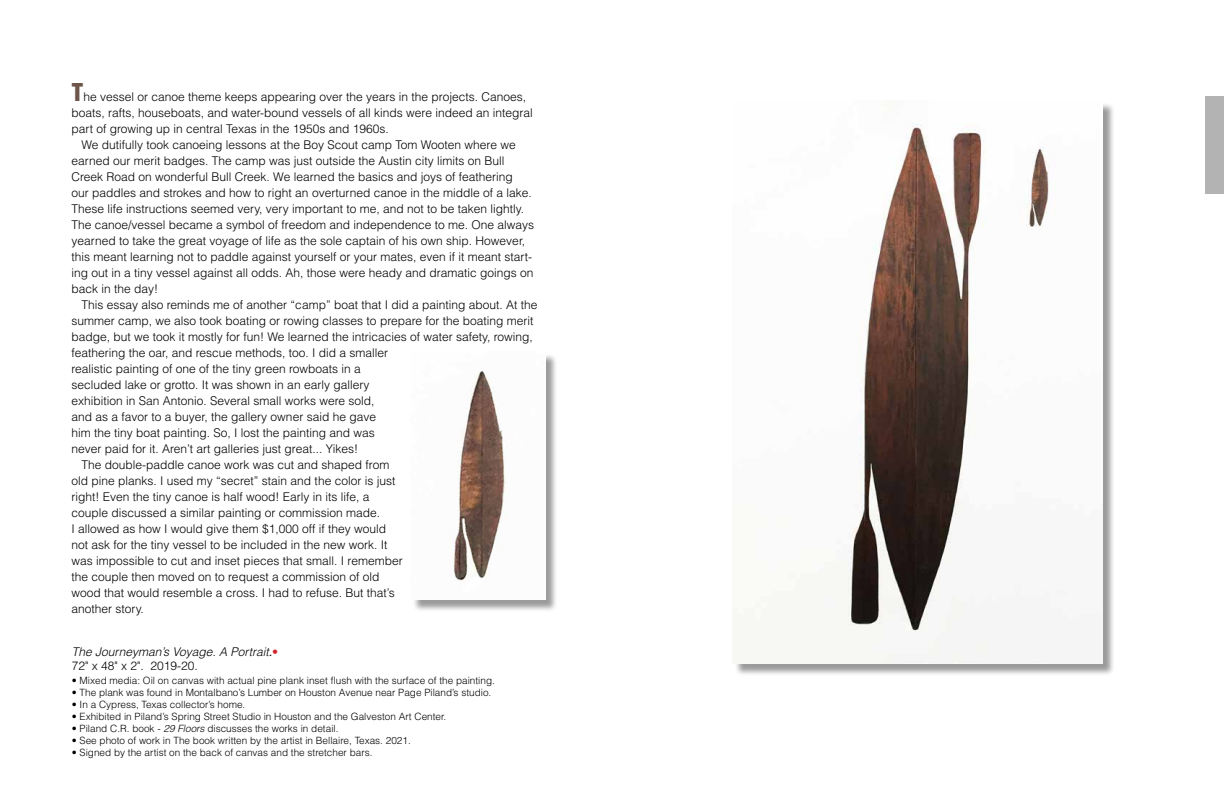
<style>
.page{position:relative;width:1224px;height:792px;background:#fff}
.page>*{position:absolute;margin:0;border:0;box-sizing:border-box;transform-origin:0 0}
.t1{font:300 12px/16px "Helvetica";color:#000}
.t2{font:italic 300 12px/14.4px "Helvetica";color:#000}
.t3{font:300 10px "Helvetica";color:#000}
.s1{font-weight:900;font-stretch:condensed;font-size:24px;color:#6d554b}
.s2{font-weight:400}
.s3{font-style:normal;color:#d2232a}
.s4{font-style:normal}
.s5{font-style:italic}
</style>
<div class="page">
<div style="left:734px;top:102px;width:381px;height:574px;background:#000;opacity:.4"></div>
<img style="left:733px;top:102px;width:369px;height:562px">
<div style="left:412px;top:353px;width:146px;height:259px;background:#000;opacity:.4"></div>
<img style="left:412px;top:353px;width:133px;height:246px">
<div style="left:1206px;top:96px;width:18px;height:98px;background:#b3b3b3"></div>
<p class="t1" style="left:71px;top:88px;width:463px"><span class="s1">T</span>he vessel or canoe theme keeps appearing over the years in the projects. Canoes, boats, rafts, houseboats, and water-bound vessels of all kinds were indeed an integral part of growing up in central Texas in the 1950s and 1960s.</p>
<p class="t1" style="left:71px;top:136px;width:464px;text-indent:10px">We dutifully took canoeing lessons at the Boy Scout camp Tom Wooten where we earned our merit badges. The camp was just outside the Austin city limits on Bull Creek Road on wonderful Bull Creek. We learned the basics and joys of feathering<br>our paddles and strokes and how to right an overturned canoe in the middle of a lake.<br>These life instructions seemed very, very important to me, and not to be taken lightly.<br>The canoe/vessel became a symbol of freedom and independence to me. One always yearned to take the great voyage of life as the sole captain of his own ship. However, this meant learning not to paddle against yourself or your mates, even if it meant start&shy;ing out in a tiny vessel against all odds. Ah, those were heady and dramatic goings on back in the day!</p>
<p class="t1" style="left:81px;top:296px;width:457px">This essay also reminds me of another “camp” boat that I did a painting about. At the</p>
<p class="t1" style="left:71px;top:312px;width:464px">summer camp, we also took boating or rowing classes to prepare for the boating merit</p>
<p class="t1" style="left:71px;top:328px;width:463px">badge, but we took it mostly for fun! We learned the intricacies of water safety, rowing,</p>
<p class="t1" style="left:71px;top:344px;width:318px">feathering the oar, and rescue methods, too. I did a smaller</p>
<p class="t1" style="left:71px;top:360px;width:291px">realistic painting of one of the tiny green rowboats in a</p>
<p class="t1" style="left:71px;top:376px;width:300px">secluded lake or grotto. It was shown in an early gallery</p>
<p class="t1" style="left:71px;top:392px;width:305px">exhibition in San Antonio. Several small works were sold,</p>
<p class="t1" style="left:71px;top:408px;width:306px">and as a favor to a buyer, the gallery owner said he gave</p>
<p class="t1" style="left:71px;top:424px;width:305px">him the tiny boat painting. So, I lost the painting and was</p>
<p class="t1" style="left:71px;top:440px;width:288px">never paid for it. Aren’t art galleries just great... Yikes!</p>
<p class="t1" style="left:81px;top:456px;width:309px">The double-paddle canoe work was cut and shaped from</p>
<p class="t1" style="left:71px;top:472px;width:325px">old pine planks. I used my “secret” stain and the color is just</p>
<p class="t1" style="left:71px;top:488px;width:300px">right! Even the tiny canoe is half wood! Early in its life, a</p>
<p class="t1" style="left:71px;top:504px;width:310px">couple discussed a similar painting or commission made.</p>
<p class="t1" style="left:71px;top:520px;width:316px">I allowed as how I would give them $1,000 off if they would</p>
<p class="t1" style="left:71px;top:536px;width:318px">not ask for the tiny vessel to be included in the new work. It</p>
<p class="t1" style="left:71px;top:552px;width:333px">was impossible to cut and inset pieces that small. I remember</p>
<p class="t1" style="left:71px;top:568px;width:309px">the couple then moved on to request a commission of old</p>
<p class="t1" style="left:71px;top:584px;width:325px">wood that would resemble a cross. I had to refuse. But that’s</p>
<p class="t1" style="left:71px;top:600px;width:74px">another story.</p>
<p class="t2" style="left:72px;top:644px;width:208px">The Journeyman’s Voyage. A Portrait<span class="s2">.</span><span class="s3">•<br></span><span class="s4">72" x 48" x 2". 2019-20.</span></p>
<p class="t3" style="left:72px;top:674px;width:425px">• Mixed media: Oil on canvas with actual pine plank inset flush with the surface of the painting.</p>
<p class="t3" style="left:72px;top:686px;width:421px">• The plank was found in Montalbano’s Lumber on Houston Avenue near Page Piland’s studio.</p>
<p class="t3" style="left:72px;top:698px;width:175px">• In a Cypress, Texas collector’s home.</p>
<p class="t3" style="left:72px;top:710px;width:376px">• Exhibited in Piland’s Spring Street Studio in Houston and the Galveston Art Center.</p>
<p class="t3" style="left:72px;top:722px;width:268px">• Piland C.R. book - <span class="s5">29 Floors</span> discusses the works in detail.</p>
<p class="t3" style="left:72px;top:734px;width:341px">• See photo of work in The book written by the artist in Bellaire, Texas. 2021.</p>
<p class="t3" style="left:72px;top:746px;width:302px">• Signed by the artist on the back of canvas and the stretcher bars.</p>
</div>
